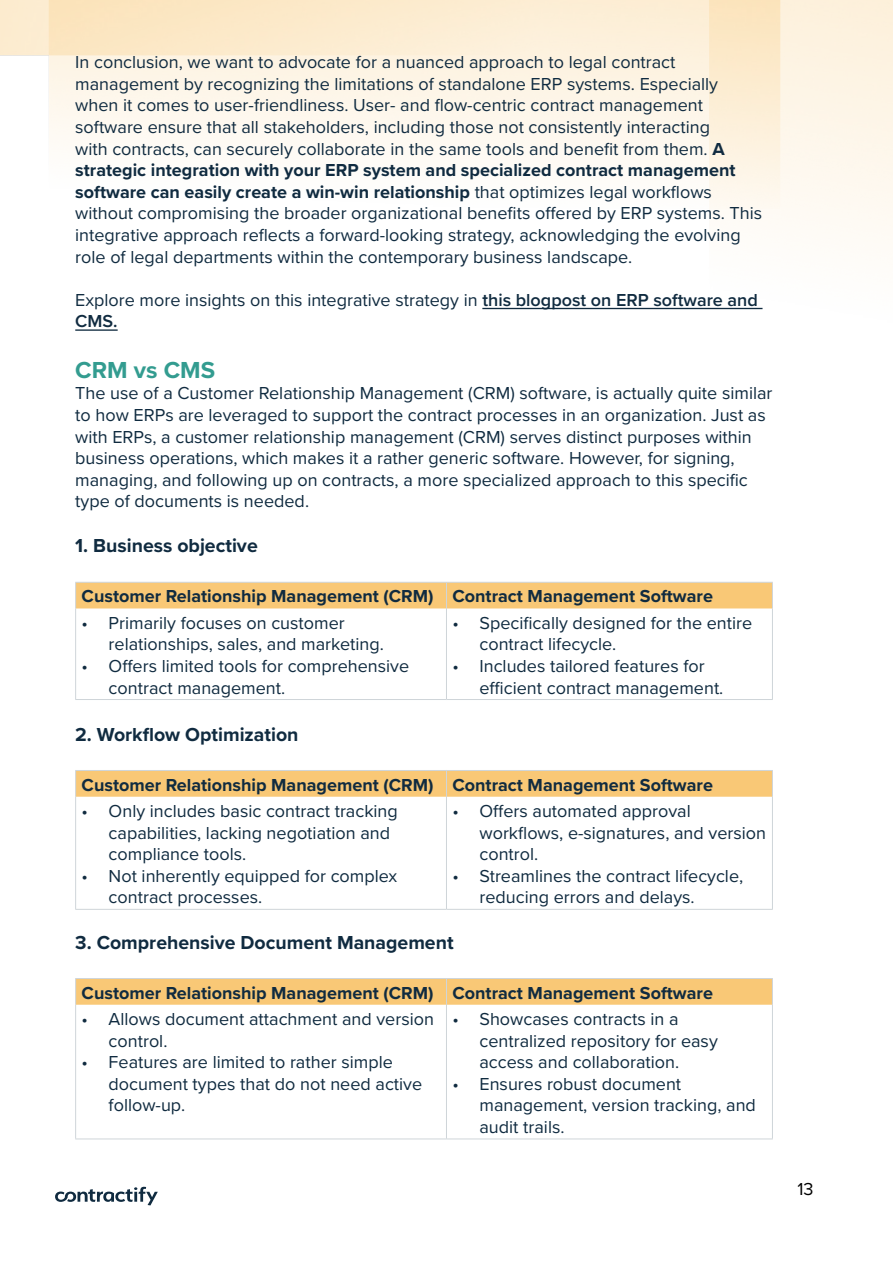
<style>
.page{position:relative;width:893px;height:1263px;background:#fff}
.page>*{position:absolute;margin:0;border:0;box-sizing:border-box;transform-origin:0 0}
.Title_3{font:700 24px "Proxima Nova";color:#339c90}
.Title_4{font:700 19.5px "Proxima Nova";color:#102b40}
.Paragraph_1{font:18px/21.6px "Proxima Nova";color:#102b40}
.t1{font:700 18px "Proxima Nova";color:#102b40}
.t2{font:18px "Proxima Nova";color:#000}
.s1{font-weight:700}
.s2{font-weight:600}
</style>
<div class="page">
<svg style="left:55px;top:1187px;width:103px;height:18px"></svg>
<hr style="left:482px;top:308px;width:280px;height:1px;background:#102b40">
<hr style="left:75px;top:329px;width:43px;height:2px;background:#102b40">
<div style="left:75px;top:582px;width:698px;height:26px;background:#f9c876"></div>
<hr style="left:75px;top:608px;width:1px;height:91px;background:#cfd5d9">
<hr style="left:446px;top:608px;width:1px;height:91px;background:#cfd5d9">
<hr style="left:772px;top:608px;width:1px;height:91px;background:#cfd5d9">
<hr style="left:75px;top:699px;width:371px;height:1px;background:#cfd5d9">
<hr style="left:446px;top:699px;width:327px;height:1px;background:#cfd5d9">
<svg style="left:75px;top:770px;width:698px;height:27px;background:#f7c97b"></svg>
<hr style="left:75px;top:797px;width:1px;height:112px;background:#cfd5d9">
<hr style="left:446px;top:797px;width:1px;height:112px;background:#cfd5d9">
<hr style="left:772px;top:797px;width:1px;height:112px;background:#cfd5d9">
<hr style="left:75px;top:909px;width:371px;height:1px;background:#cfd5d9">
<hr style="left:446px;top:909px;width:327px;height:1px;background:#cfd5d9">
<svg style="left:75px;top:978px;width:698px;height:27px;background:#f7c97b"></svg>
<hr style="left:75px;top:1005px;width:1px;height:133px;background:#cfd5d9">
<hr style="left:446px;top:1005px;width:1px;height:133px;background:#cfd5d9">
<hr style="left:772px;top:1005px;width:1px;height:133px;background:#cfd5d9">
<hr style="left:75px;top:1138px;width:371px;height:1px;background:#cfd5d9">
<hr style="left:446px;top:1138px;width:327px;height:1px;background:#cfd5d9">
<p class="Paragraph_1" style="left:75px;top:51px;width:688px">In conclusion, we want to advocate for a nuanced approach to legal contract management by recognizing the limitations of standalone ERP systems. Especially when it comes to user-friendliness. User- and flow-centric contract management software ensure that all stakeholders, including those not consistently interacting<br>with contracts, can securely collaborate in the same tools and benefit from them. <span class="s1">A strategic integration with your ERP system and specialized contract management software can easily create a win-win relationship</span> that optimizes legal workflows without compromising the broader organizational benefits offered by ERP systems. This integrative approach reflects a forward-looking strategy, acknowledging the evolving role of legal departments within the contemporary business landscape.</p>
<p class="Paragraph_1" style="left:75px;top:288px;width:684px">Explore more insights on this integrative strategy in <span class="s2">this blogpost on ERP software and<br>CMS.</span></p>
<p class="Title_3" style="left:75px;top:352px;width:141px">CRM vs CMS</p>
<p class="Paragraph_1" style="left:75px;top:382px;width:699px">The use of a Customer Relationship Management (CRM) software, is actually quite similar to how ERPs are leveraged to support the contract processes in an organization. Just as with ERPs, a customer relationship management (CRM) serves distinct purposes within business operations, which makes it a rather generic software. However, for signing, managing, and following up on contracts, a more specialized approach to this specific type of documents is needed.</p>
<p class="Title_4" style="left:75px;top:531px;width:184px">1. Business objective</p>
<p class="t1" style="left:82px;top:583px;width:353px">Customer Relationship Management (CRM)</p>
<p class="t1" style="left:452px;top:583px;width:262px">Contract Management Software</p>
<p class="Paragraph_1" style="left:109px;top:611px;width:277px;text-indent:-27px">• Primarily focuses on customer relationships, sales, and marketing.</p>
<p class="Paragraph_1" style="left:109px;top:654px;width:302px;text-indent:-27px">• Offers limited tools for comprehensive contract management.</p>
<p class="Paragraph_1" style="left:479px;top:611px;width:274px;text-indent:-27px">• Specifically designed for the entire contract lifecycle.</p>
<p class="Paragraph_1" style="left:479px;top:654px;width:245px;text-indent:-27px">• Includes tailored features for efficient contract management.</p>
<p class="Title_4" style="left:75px;top:720px;width:225px">2. Workflow Optimization</p>
<p class="t1" style="left:82px;top:771px;width:353px">Customer Relationship Management (CRM)</p>
<p class="t1" style="left:452px;top:771px;width:262px">Contract Management Software</p>
<p class="Paragraph_1" style="left:109px;top:799px;width:291px;text-indent:-27px">• Only includes basic contract tracking capabilities, lacking negotiation and compliance tools.</p>
<p class="Paragraph_1" style="left:109px;top:864px;width:290px;text-indent:-27px">• Not inherently equipped for complex contract processes.</p>
<p class="Paragraph_1" style="left:479px;top:799px;width:288px;text-indent:-27px">• Offers automated approval workflows, e-signatures, and version control.</p>
<p class="Paragraph_1" style="left:479px;top:864px;width:265px;text-indent:-27px">• Streamlines the contract lifecycle, reducing errors and delays.</p>
<p class="Title_4" style="left:75px;top:928px;width:380px">3. Comprehensive Document Management</p>
<p class="t1" style="left:82px;top:979px;width:353px">Customer Relationship Management (CRM)</p>
<p class="t1" style="left:452px;top:979px;width:262px">Contract Management Software</p>
<p class="Paragraph_1" style="left:109px;top:1007px;width:327px;text-indent:-27px">• Allows document attachment and version control.</p>
<p class="Paragraph_1" style="left:109px;top:1050px;width:315px;text-indent:-27px">• Features are limited to rather simple document types that do not need active follow-up.</p>
<p class="Paragraph_1" style="left:479px;top:1007px;width:240px;text-indent:-27px">• Showcases contracts in a centralized repository for easy access and collaboration.</p>
<p class="Paragraph_1" style="left:479px;top:1072px;width:278px;text-indent:-27px">• Ensures robust document management, version tracking, and audit trails.</p>
<p class="t2" style="left:797px;top:1175px;width:18px">13</p>
</div>
